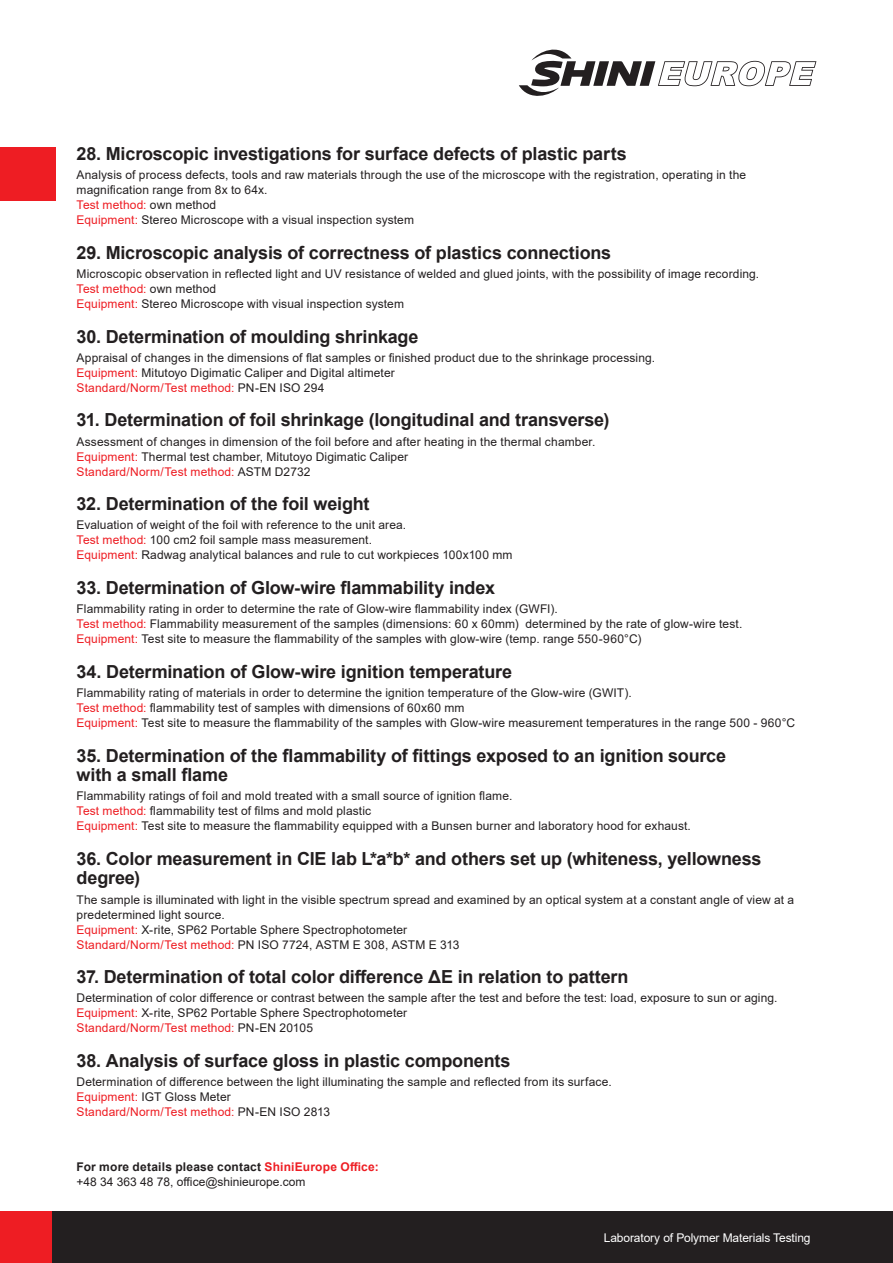
<style>
.page{position:relative;width:893px;height:1263px;background:#fff}
.page>*{position:absolute;margin:0;border:0;box-sizing:border-box;transform-origin:0 0}
.t1{font:700 18px/19.5px "Arial";letter-spacing:-.01em;color:#231f20}
.t2{font:12px/15px "Arial";letter-spacing:.01em;color:#231f20}
.t3{font:12px "Arial";letter-spacing:-.01em;color:#fff}
.s1{color:#ee1d23}
.s2{font-weight:700}
.s3{font-weight:700;color:#ee1d23}
</style>
<div class="page">
<div style="left:0;top:147px;width:55px;height:54px;background:#ee1d23"></div>
<svg style="left:519px;top:49px;width:297px;height:47px"></svg>
<div style="left:0;top:1212px;width:893px;height:51px;background:#231f20"></div>
<div style="left:0;top:1212px;width:51px;height:51px;background:#ee1d23"></div>
<h1 class="t1" style="left:77px;top:144px;width:552px">28. Microscopic investigations for surface defects of plastic parts</h1>
<p class="t2" style="left:77px;top:168px;width:671px">Analysis of process defects, tools and raw materials through the use of the microscope with the registration, operating in the magnification range from 8x to 64x.<br><span class="s1">Test method:</span> own method<br><span class="s1">Equipment:</span> Stereo Microscope with a visual inspection system</p>
<h1 class="t1" style="left:77px;top:243px;width:536px">29. Microscopic analysis of correctness of plastics connections</h1>
<p class="t2" style="left:77px;top:266px;width:684px">Microscopic observation in reflected light and UV resistance of welded and glued joints, with the possibility of image recording.<br><span class="s1">Test method:</span> own method<br><span class="s1">Equipment:</span> Stereo Microscope with visual inspection system</p>
<h1 class="t1" style="left:77px;top:327px;width:344px">30. Determination of moulding shrinkage</h1>
<p class="t2" style="left:77px;top:350px;width:580px">Appraisal of changes in the dimensions of flat samples or finished product due to the shrinkage processing.<br><span class="s1">Equipment:</span> Mitutoyo Digimatic Caliper and Digital altimeter<br><span class="s1">Standard/Norm/Test method:</span> PN-EN ISO 294</p>
<h1 class="t1" style="left:77px;top:411px;width:534px">31. Determination of foil shrinkage (longitudinal and transverse)</h1>
<p class="t2" style="left:77px;top:434px;width:520px">Assessment of changes in dimension of the foil before and after heating in the thermal chamber.<br><span class="s1">Equipment:</span> Thermal test chamber, Mitutoyo Digimatic Caliper<br><span class="s1">Standard/Norm/Test method:</span> ASTM D2732</p>
<h1 class="t1" style="left:77px;top:494px;width:295px">32. Determination of the foil weight</h1>
<p class="t2" style="left:77px;top:518px;width:437px">Evaluation of weight of the foil with reference to the unit area.<br><span class="s1">Test method:</span> 100 cm2 foil sample mass measurement.<br><span class="s1">Equipment:</span> Radwag analytical balances and rule to cut workpieces 100x100 mm</p>
<h1 class="t1" style="left:77px;top:578px;width:420px">33. Determination of Glow-wire flammability index</h1>
<p class="t2" style="left:77px;top:601px;width:667px">Flammability rating in order to determine the rate of Glow-wire flammability index (GWFI).<br><span class="s1">Test method:</span> Flammability measurement of the samples (dimensions: 60 x 60mm) determined by the rate of glow-wire test.<br><span class="s1">Equipment:</span> Test site to measure the flammability of the samples with glow-wire (temp. range 550-960°C)</p>
<h1 class="t1" style="left:77px;top:662px;width:437px">34. Determination of Glow-wire ignition temperature</h1>
<p class="t2" style="left:77px;top:685px;width:720px">Flammability rating of materials in order to determine the ignition temperature of the Glow-wire (GWIT).<br><span class="s1">Test method:</span> flammability test of samples with dimensions of 60x60 mm<br><span class="s1">Equipment:</span> Test site to measure the flammability of the samples with Glow-wire measurement temperatures in the range 500 - 960°C</p>
<h1 class="t1" style="left:77px;top:746px;width:651px">35. Determination of the flammability of fittings exposed to an ignition source with a small flame</h1>
<p class="t2" style="left:77px;top:788px;width:616px">Flammability ratings of foil and mold treated with a small source of ignition flame.<br><span class="s1">Test method:</span> flammability test of films and mold plastic<br><span class="s1">Equipment:</span> Test site to measure the flammability equipped with a Bunsen burner and laboratory hood for exhaust.</p>
<h1 class="t1" style="left:77px;top:849px;width:687px">36. Color measurement in CIE lab L*a*b* and others set up (whiteness, yellowness degree)</h1>
<p class="t2" style="left:77px;top:892px;width:719px">The sample is illuminated with light in the visible spectrum spread and examined by an optical system at a constant angle of view at a predetermined light source.<br><span class="s1">Equipment:</span> X-rite, SP62 Portable Sphere Spectrophotometer<br><span class="s1">Standard/Norm/Test method:</span> PN ISO 7724, ASTM E 308, ASTM E 313</p>
<h1 class="t1" style="left:77px;top:967px;width:553px">37. Determination of total color difference ΔE in relation to pattern</h1>
<p class="t2" style="left:77px;top:990px;width:702px">Determination of color difference or contrast between the sample after the test and before the test: load, exposure to sun or aging.<br><span class="s1">Equipment:</span> X-rite, SP62 Portable Sphere Spectrophotometer<br><span class="s1">Standard/Norm/Test method:</span> PN-EN 20105</p>
<h1 class="t1" style="left:77px;top:1051px;width:436px">38. Analysis of surface gloss in plastic components</h1>
<p class="t2" style="left:77px;top:1074px;width:537px">Determination of difference between the light illuminating the sample and reflected from its surface.<br><span class="s1">Equipment:</span> IGT Gloss Meter<br><span class="s1">Standard/Norm/Test method:</span> PN-EN ISO 2813</p>
<p class="t2" style="left:77px;top:1160px;width:304px"><span class="s2">For more details please contact</span> <span class="s3">ShiniEurope Office: </span>+48 34 363 48 78, office@shinieurope.com</p>
<p class="t3" style="left:604px;top:1229px;width:208px">Laboratory of Polymer Materials Testing</p>
</div>
